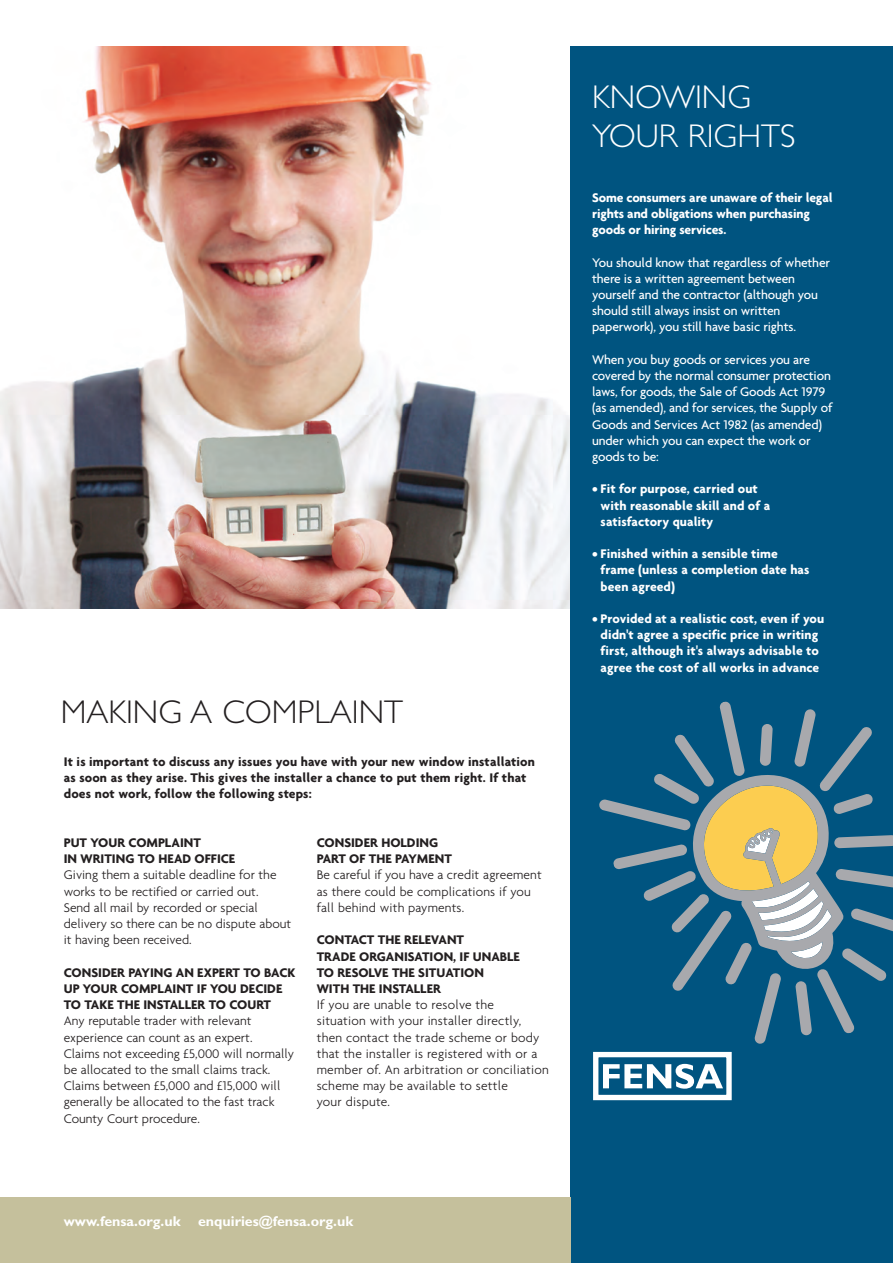
<style>
.page{position:relative;width:893px;height:1263px;background:#fff}
.page>*{position:absolute;margin:0;border:0;box-sizing:border-box;transform-origin:0 0}
.t1{font:300 33px/39px "Gill Sans";color:#fff}
.t2{font:300 33px "Gill Sans";color:#231f20}
.t3{font:700 14.25px "Gill Sans";color:#fff}
.t4{font:300 13.5px/16.2px "Agenda";color:#231f20}
.t5{font:700 13.5px/16.2px "Agenda";color:#231f20}
.t6{font:500 13.5px/16.2px "Agenda";letter-spacing:-.01em;color:#fff}
.t7{font:700 13.5px/16.2px "Agenda";letter-spacing:.005em;color:#fff}
</style>
<div class="page">
<img style="left:0;top:46px;width:570px;height:563px">
<div style="left:570px;top:46px;width:323px;height:1217px;background:#005480"></div>
<div style="left:0;top:1197px;width:570px;height:66px;background:#c5c09c"></div>
<svg style="left:599px;top:701px;width:294px;height:343px"></svg>
<svg style="left:593px;top:1052px;width:139px;height:48px"></svg>
<h1 class="t2" style="left:61px;top:699px;width:344px">MAKING A COMPLAINT</h1>
<p class="t5" style="left:64px;top:753px;width:473px">It is important to discuss any issues you have with your new window installation as soon as they arise. This gives the installer a chance to put them right. If that does not work, follow the following steps:</p>
<p class="t5" style="left:64px;top:834px;width:173px">PUT YOUR COMPLAINT<br>IN WRITING TO HEAD OFFICE</p>
<p class="t4" style="left:64px;top:867px;width:229px">Giving them a suitable deadline for the works to be rectified or carried out.<br>Send all mail by recorded or special delivery so there can be no dispute about it having been received.</p>
<p class="t5" style="left:64px;top:964px;width:233px">CONSIDER PAYING AN EXPERT TO BACK<br>UP YOUR COMPLAINT IF YOU DECIDE<br>TO TAKE THE INSTALLER TO COURT</p>
<p class="t4" style="left:64px;top:1012px;width:232px">Any reputable trader with relevant experience can count as an expert.<br>Claims not exceeding £5,000 will normally be allocated to the small claims track.<br>Claims between £5,000 and £15,000 will generally be allocated to the fast track County Court procedure.</p>
<p class="t5" style="left:317px;top:834px;width:137px">CONSIDER HOLDING<br>PART OF THE PAYMENT</p>
<p class="t4" style="left:317px;top:867px;width:227px">Be careful if you have a credit agreement as there could be complications if you fall behind with payments.</p>
<p class="t5" style="left:317px;top:931px;width:205px">CONTACT THE RELEVANT<br>TRADE ORGANISATION, IF UNABLE<br>TO RESOLVE THE SITUATION<br>WITH THE INSTALLER</p>
<p class="t4" style="left:317px;top:996px;width:233px">If you are unable to resolve the<br>situation with your installer directly, then contact the trade scheme or body that the installer is registered with or a member of. An arbitration or conciliation scheme may be available to settle<br>your dispute.</p>
<p class="t3" style="left:64px;top:1216px;width:291px">www.fensa.org.uk enquiries@fensa.org.uk</p>
<h1 class="t1" style="left:592px;top:80px;width:205px">KNOWING<br>YOUR RIGHTS</h1>
<p class="t7" style="left:592px;top:189px;width:242px">Some consumers are unaware of their legal rights and obligations when purchasing goods or hiring services.</p>
<p class="t6" style="left:592px;top:254px;width:239px">You should know that regardless of whether there is a written agreement between yourself and the contractor (although you should still always insist on written paperwork), you still have basic rights.</p>
<p class="t6" style="left:592px;top:351px;width:242px">When you buy goods or services you are covered by the normal consumer protection laws, for goods, the Sale of Goods Act 1979 (as amended), and for services, the Supply of Goods and Services Act 1982 (as amended) under which you can expect the work or goods to be:</p>
<p class="t7" style="left:601px;top:481px;width:171px;text-indent:-9px">• Fit for purpose, carried out with reasonable skill and of a satisfactory quality</p>
<p class="t7" style="left:601px;top:545px;width:210px;text-indent:-9px">• Finished within a sensible time frame (unless a completion date has been agreed)</p>
<p class="t7" style="left:592px;top:610px;width:234px;text-align:center">• Provided at a realistic cost, even if you didn't agree a specific price in writing first, although it's always advisable to agree the cost of all works in advance</p>
</div>
